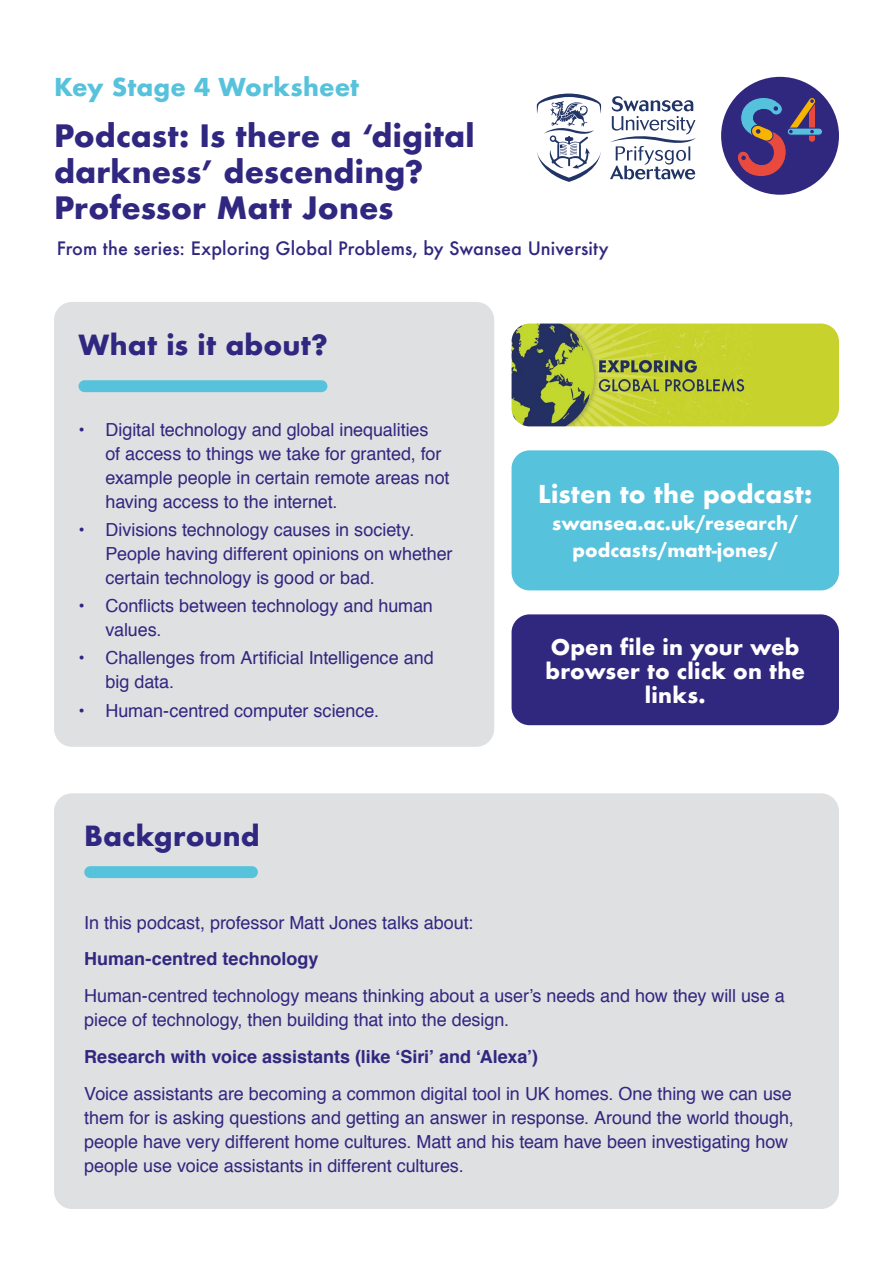
<style>
.page{position:relative;width:893px;height:1263px;background:#fff}
.page>*{position:absolute;margin:0;border:0;box-sizing:border-box;transform-origin:0 0}
.t1{font:700 30px/36px "Futura";letter-spacing:.005em;color:#302780}
.t2{font:700 27px "Futura";letter-spacing:.005em;color:#302780}
.t3{font:700 24px "Futura";letter-spacing:.005em;color:#fff}
.t4{font:700 24px "Futura";letter-spacing:.005em;color:#57c2dc}
.t5{font:700 21px/24px "Futura";letter-spacing:.01em;color:#fff;text-align:center}
.t6{font:18px/24px "Helvetica";letter-spacing:-.005em;color:#302780}
.t7{font:700 18px "Helvetica";color:#302780}
.t8{font:500 18px "Futura";letter-spacing:.005em;color:#30277f}
.t9{font:700 18px/27px "Futura";color:#fff;text-align:center}
</style>
<div class="page">
<div style="left:512px;top:614px;width:327px;height:111px;background:#30277f;border-radius:18px"></div>
<div style="left:512px;top:450px;width:327px;height:140px;background:#57c2dc;border-radius:18px"></div>
<div style="left:54px;top:302px;width:440px;height:445px;background:#dfe0e1;border-radius:18px"></div>
<div style="left:79px;top:380px;width:248px;height:12px;background:#57c2dc;border-radius:6px"></div>
<div style="left:721px;top:77px;width:118px;height:118px;background:#30277f;border-radius:50%"></div>
<div style="left:787px;top:128px;width:35px;height:7px;background:#55c1dc;border-radius:4px"></div>
<div style="left:787px;top:128px;width:36px;height:7px;border:1px solid #30277f;border-radius:4px"></div>
<svg style="left:737px;top:98px;width:80px;height:79px"></svg>
<img style="left:512px;top:324px;width:327px;height:102px">
<svg style="left:537px;top:94px;width:64px;height:88px"></svg>
<svg style="left:610px;top:96px;width:86px;height:84px"></svg>
<div style="left:54px;top:793px;width:785px;height:416px;background:#dfe0e1;border-radius:18px"></div>
<div style="left:84px;top:866px;width:174px;height:12px;background:#57c2dc;border-radius:6px"></div>
<h3 class="t4" style="left:54px;top:70px;width:307px">Key Stage 4 Worksheet</h3>
<h1 class="t1" style="left:54px;top:118px;width:422px">Podcast: Is there a ‘digital darkness’ descending?<br>Professor Matt Jones</h1>
<p class="t8" style="left:57px;top:236px;width:553px">From the series: Exploring Global Problems, by Swansea University</p>
<h2 class="t2" style="left:79px;top:325px;width:251px">What is it about?</h2>
<p class="t6" style="left:106px;top:418px;width:345px;text-indent:-27px">• Digital technology and global inequalities<br>of access to things we take for granted, for example people in certain remote areas not having access to the internet.</p>
<p class="t6" style="left:106px;top:518px;width:349px;text-indent:-27px">• Divisions technology causes in society.<br>People having different opinions on whether certain technology is good or bad.</p>
<p class="t6" style="left:106px;top:594px;width:329px;text-indent:-27px">• Conflicts between technology and human values.</p>
<p class="t6" style="left:106px;top:647px;width:330px;text-indent:-27px">• Challenges from Artificial Intelligence and big data.</p>
<p class="t6" style="left:79px;top:699px;width:302px">• Human-centred computer science.</p>
<h2 class="t2" style="left:84px;top:816px;width:177px">Background</h2>
<h3 class="t3" style="left:538px;top:477px;width:276px">Listen to the podcast:</h3>
<p class="t9" style="left:552px;top:510px;width:248px">swansea.ac.uk/research/ podcasts/matt-jones/</p>
<p class="t5" style="left:545px;top:635px;width:261px">Open file in your web browser to click on the links.</p>
<p class="t6" style="left:84px;top:911px;width:390px">In this podcast, professor Matt Jones talks about:</p>
<p class="t7" style="left:84px;top:944px;width:236px">Human-centred technology</p>
<p class="t6" style="left:84px;top:984px;width:702px">Human-centred technology means thinking about a user’s needs and how they will use a piece of technology, then building that into the design.</p>
<p class="t7" style="left:84px;top:1042px;width:455px">Research with voice assistants (like ‘Siri’ and ‘Alexa’)</p>
<p class="t6" style="left:84px;top:1082px;width:711px">Voice assistants are becoming a common digital tool in UK homes. One thing we can use them for is asking questions and getting an answer in response. Around the world though, people have very different home cultures. Matt and his team have been investigating how people use voice assistants in different cultures.</p>
</div>
